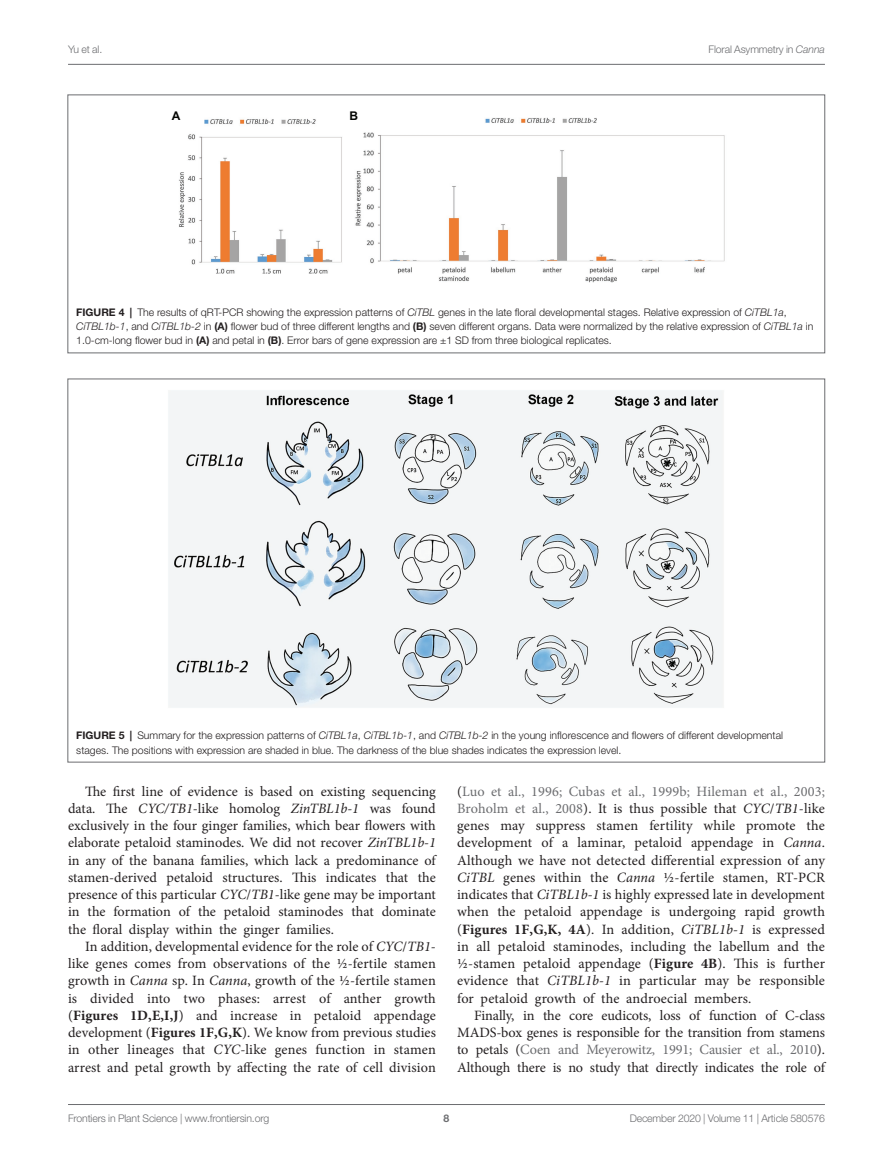
<style>
.page{position:relative;width:893px;height:1170px;background:#fff}
.page>*{position:absolute;margin:0;border:0;box-sizing:border-box;transform-origin:0 0}
.TEXT{font:14.25px/17.2px "Minion Pro";color:#231f20;text-align:justify}
.t1{font:700 12px "Arial";color:#040503}
.FIG_LEG{font:300 10.5px/14.2px "Helvetica Neue LT Std";color:#231f20}
.t2{font:300 10.5px "Helvetica Neue LT Std";letter-spacing:-.015em;color:#6c6d70}
.t3{font:700 10.5px "Helvetica Neue LT Std";color:#6c6d70}
.s1{font-style:italic}
.s2{font-weight:700}
.s3{color:#6c6d70}
</style>
<div class="page">
<hr style="left:68px;top:64px;width:757px;height:1px;background:#6c6d70">
<hr style="left:68px;top:1104px;width:757px;height:1px;background:#6c6d70">
<img style="left:168px;top:390px;width:555px;height:318px">
<img style="left:178px;top:117px;width:547px;height:166px">
<div style="left:68px;top:95px;width:757px;height:258px;border:1px solid #6c6d70"></div>
<p class="t2" style="left:68px;top:42px;width:36px">Yu et al.</p>
<p class="t2" style="left:708px;top:42px;width:118px">Floral Asymmetry in <span class="s1">Canna</span></p>
<p class="t1" style="left:172px;top:108px;width:10px">A</p>
<p class="t1" style="left:349px;top:108px;width:10px">B</p>
<p class="FIG_LEG" style="left:76px;top:305px;width:739px"><span class="s2">FIGURE 4 |</span> The results of qRT-PCR showing the expression patterns of <span class="s1">CiTBL</span> genes in the late floral developmental stages. Relative expression of <span class="s1">CiTBL1a</span>,<br><span class="s1">CiTBL1b-1</span>, and <span class="s1">CiTBL1b-2</span> in <span class="s2">(A)</span> flower bud of three different lengths and <span class="s2">(B)</span> seven different organs. Data were normalized by the relative expression of <span class="s1">CiTBL1a</span> in<br>1.0-cm-long flower bud in <span class="s2">(A)</span> and petal in <span class="s2">(B)</span>. Error bars of gene expression are ±1 SD from three biological replicates.</p>
<p class="FIG_LEG" style="left:76px;top:728px;width:708px"><span class="s2">FIGURE 5 |</span> Summary for the expression patterns of <span class="s1">CiTBL1a</span>, <span class="s1">CiTBL1b-1</span>, and <span class="s1">CiTBL1b-2</span> in the young inflorescence and flowers of different developmental stages. The positions with expression are shaded in blue. The darkness of the blue shades indicates the expression level.</p>
<p class="TEXT" style="left:68px;top:782px;width:369px;text-indent:17px">The first line of evidence is based on existing sequencing data. The <span class="s1">CYC/TB1</span>-like homolog <span class="s1">ZinTBL1b-1</span> was found exclusively in the four ginger families, which bear flowers with elaborate petaloid staminodes. We did not recover <span class="s1">ZinTBL1b-1 </span>in any of the banana families, which lack a predominance of stamen-derived petaloid structures. This indicates that the presence of this particular <span class="s1">CYC</span>/<span class="s1">TB1</span>-like gene may be important in the formation of the petaloid staminodes that dominate the floral display within the ginger families.</p>
<p class="TEXT" style="left:68px;top:937px;width:369px;text-indent:17px">In addition, developmental evidence for the role of <span class="s1">CYC</span>/<span class="s1">TB1</span>- like genes comes from observations of the ½-fertile stamen growth in <span class="s1">Canna</span> sp. In <span class="s1">Canna</span>, growth of the ½-fertile stamen is divided into two phases: arrest of anther growth (<span class="s2">Figures 1D,E,I,J</span>) and increase in petaloid appendage development (<span class="s2">Figures 1F,G,K</span>). We know from previous studies in other lineages that <span class="s1">CYC</span>-like genes function in stamen arrest and petal growth by affecting the rate of cell division</p>
<p class="TEXT" style="left:457px;top:782px;width:369px">(<span class="s3">Luo et al., 1996; Cubas et al., 1999b; Hileman et al., 2003; Broholm et al., 2008</span>). It is thus possible that <span class="s1">CYC</span>/<span class="s1">TB1</span>-like genes may suppress stamen fertility while promote the development of a laminar, petaloid appendage in <span class="s1">Canna</span>.<br>Although we have not detected differential expression of any <span class="s1">CiTBL</span> genes within the <span class="s1">Canna</span> ½-fertile stamen, RT-PCR indicates that <span class="s1">CiTBL1b-1</span> is highly expressed late in development when the petaloid appendage is undergoing rapid growth (<span class="s2">Figures 1F,G,K, 4A</span>). In addition, <span class="s1">CiTBL1b-1</span> is expressed in all petaloid staminodes, including the labellum and the ½-stamen petaloid appendage (<span class="s2">Figure 4B</span>). This is further evidence that <span class="s1">CiTBL1b-1</span> in particular may be responsible for petaloid growth of the androecial members.</p>
<p class="TEXT" style="left:457px;top:1006px;width:369px;text-indent:17px">Finally, in the core eudicots, loss of function of C-class MADS-box genes is responsible for the transition from stamens to petals (<span class="s3">Coen and Meyerowitz, 1991; Causier et al., 2010</span>).<br>Although there is no study that directly indicates the role of</p>
<p class="t2" style="left:68px;top:1111px;width:203px">Frontiers in Plant Science | www.frontiersin.org</p>
<p class="t3" style="left:444px;top:1111px;width:7px">8</p>
<p class="t2" style="left:630px;top:1111px;width:197px">December 2020 | Volume 11 | Article 580576</p>
</div>
